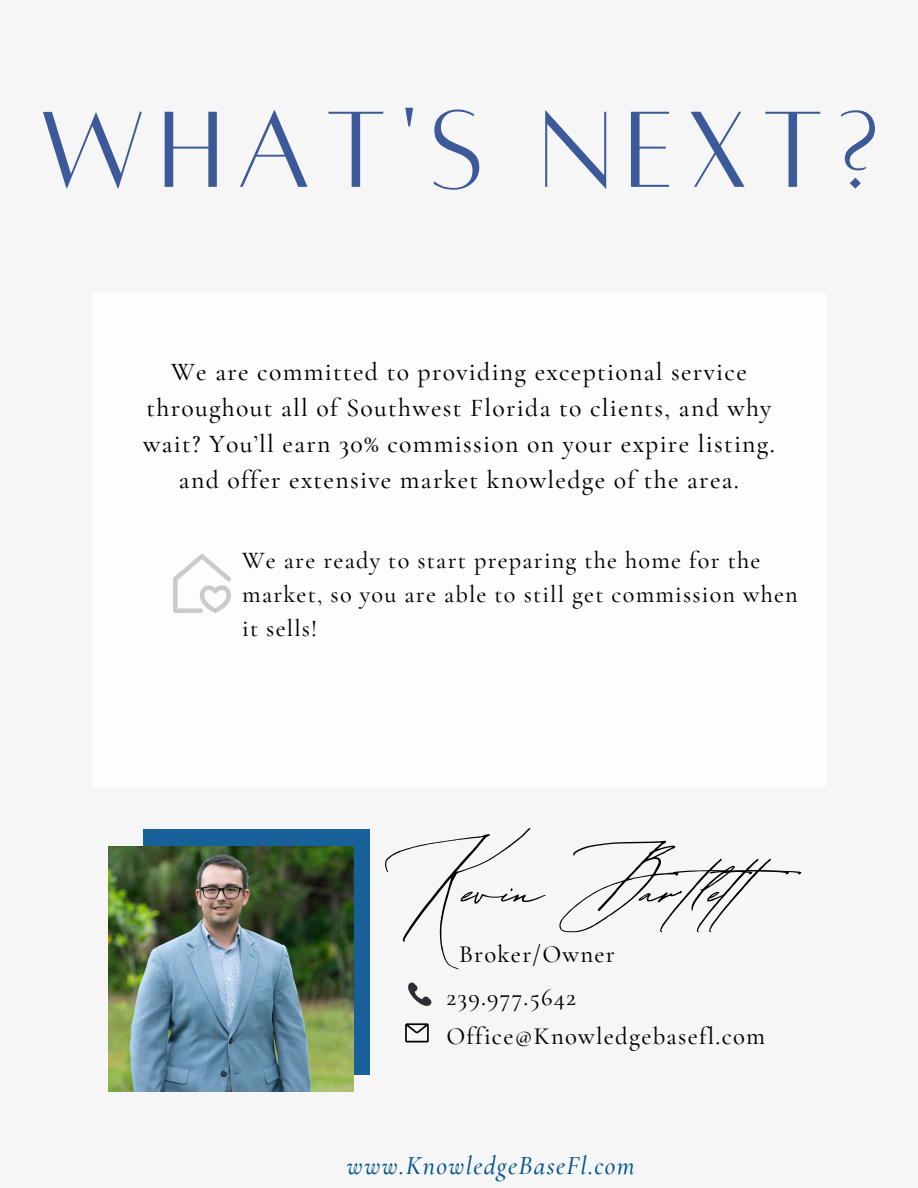
<style>
.page{position:relative;width:918px;height:1188px;background:#f6f6f6}
.page>*{position:absolute;margin:0;border:0;box-sizing:border-box;transform-origin:0 0}
.t1{font:145.35px "Buongiorno Rastellino Cyr Script";color:#000}
.t2{font:119.4px "Alta regular";letter-spacing:.105em;color:#3c5a99}
.t3{font:italic 500 26.25px "Cormorant Garamond";letter-spacing:.05em;color:#02538f}
.t4{font:500 25.8px/36px "Cormorant Garamond";letter-spacing:.05em;color:#000;text-align:center}
.t5{font:500 24.75px "Cormorant Garamond";letter-spacing:.05em;color:#000}
.t6{font:500 24.3px/33.8px "Cormorant Garamond";letter-spacing:.05em;color:#000}
</style>
<div class="page">
<div style="left:92px;top:294px;width:734px;height:493px;background:#fff"></div>
<img style="left:173px;top:555px;width:58px;height:57px">
<svg style="left:405px;top:1023px;width:24px;height:19px"></svg>
<svg style="left:408px;top:982px;width:24px;height:24px"></svg>
<div style="left:144px;top:829px;width:226px;height:245px;background:#186198"></div>
<img style="left:108px;top:846px;width:246px;height:246px">
<p class="t2" style="left:39px;top:91px;width:842px">WHAT'S NEXT?</p>
<p class="t4" style="left:143px;top:354px;width:633px">We are committed to providing exceptional service throughout all of Southwest Florida to clients, and why wait? You’ll earn 30% commission on your expire listing. and offer extensive market knowledge of the area.</p>
<h1 class="t6" style="left:242px;top:543px;width:557px">We are ready to start preparing the home for the market, so you are able to still get commission when it sells!</h1>
<p class="t1" style="left:370px;top:796px;width:447px">KevinBartlet</p>
<p class="t5" style="left:459px;top:939px;width:157px">Broker/Owner</p>
<p class="t5" style="left:446px;top:982px;width:131px">239.977.5642</p>
<p class="t5" style="left:446px;top:1021px;width:320px">Office@Knowledgebasefl.com</p>
<p class="t3" style="left:346px;top:1150px;width:290px">www.KnowledgeBaseFl.com</p>
</div>
